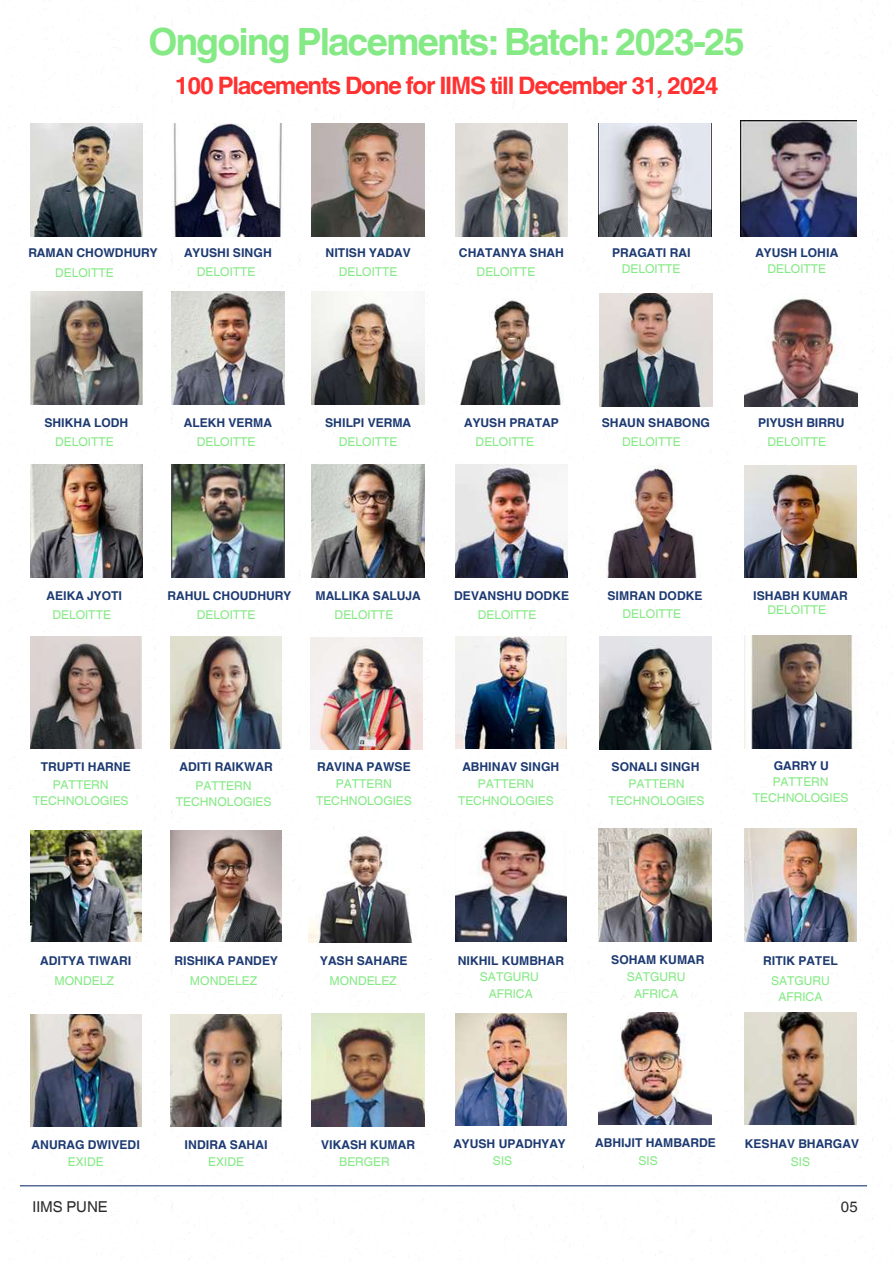
<style>
.page{position:relative;width:894px;height:1264px;background:#fff}
.page>*{position:absolute;margin:0;border:0;box-sizing:border-box;transform-origin:0 0}
.t1{font:700 37.5px "Helvetica World";letter-spacing:-.055em;color:#85ea85}
.t2{font:700 24px "Helvetica World";letter-spacing:-.055em;color:#ff3131}
.t3{font:15px "Helvetica World";color:#2b2b2b}
.t4{font:700 12.15px "Helvetica World";color:#1d3a72}
.t5{font:12.15px/16.8px "Helvetica World";color:#85ea85;text-align:center}
</style>
<div class="page">
<img style="left:15px;top:1px;width:875px;height:1259px">
<hr style="left:20px;top:1185px;width:846px;height:1px;background:#1d3a72">
<img style="left:30px;top:123px;width:113px;height:113px">
<img style="left:171px;top:123px;width:113px;height:113px">
<img style="left:455px;top:123px;width:112px;height:113px">
<img style="left:312px;top:123px;width:112px;height:113px">
<img style="left:30px;top:291px;width:113px;height:113px">
<img style="left:171px;top:291px;width:113px;height:113px">
<img style="left:455px;top:291px;width:112px;height:113px">
<img style="left:312px;top:291px;width:112px;height:113px">
<img style="left:30px;top:464px;width:113px;height:113px">
<img style="left:171px;top:464px;width:113px;height:113px">
<img style="left:455px;top:464px;width:112px;height:113px">
<img style="left:312px;top:464px;width:112px;height:113px">
<img style="left:30px;top:637px;width:111px;height:111px">
<img style="left:170px;top:637px;width:112px;height:111px">
<img style="left:455px;top:637px;width:111px;height:111px">
<img style="left:311px;top:637px;width:111px;height:112px">
<img style="left:30px;top:830px;width:111px;height:111px">
<img style="left:170px;top:830px;width:112px;height:111px">
<img style="left:455px;top:830px;width:111px;height:111px">
<img style="left:308px;top:831px;width:111px;height:111px">
<img style="left:598px;top:124px;width:113px;height:112px">
<img style="left:599px;top:293px;width:113px;height:113px">
<img style="left:598px;top:465px;width:113px;height:113px">
<img style="left:599px;top:637px;width:112px;height:112px">
<img style="left:598px;top:828px;width:113px;height:113px">
<img style="left:740px;top:120px;width:116px;height:116px">
<img style="left:744px;top:293px;width:113px;height:113px">
<img style="left:743px;top:465px;width:113px;height:113px">
<img style="left:744px;top:635px;width:113px;height:113px">
<img style="left:743px;top:828px;width:113px;height:113px">
<img style="left:312px;top:1013px;width:112px;height:113px">
<img style="left:30px;top:1014px;width:111px;height:112px">
<img style="left:170px;top:1014px;width:112px;height:112px">
<img style="left:455px;top:1013px;width:111px;height:111px">
<img style="left:598px;top:1012px;width:113px;height:112px">
<img style="left:743px;top:1012px;width:113px;height:112px">
<h1 class="t1" style="left:148px;top:11px;width:598px">Ongoing Placements: Batch: 2023-25</h1>
<h2 class="t2" style="left:175px;top:66px;width:545px">100 Placements Done for IIMS till December 31, 2024</h2>
<p class="t4" style="left:28px;top:243px;width:131px">RAMAN CHOWDHURY</p>
<p class="t4" style="left:184px;top:243px;width:89px">AYUSHI SINGH</p>
<p class="t4" style="left:325px;top:243px;width:87px">NITISH YADAV</p>
<p class="t4" style="left:459px;top:243px;width:106px">CHATANYA SHAH</p>
<p class="t4" style="left:612px;top:243px;width:80px">PRAGATI RAI</p>
<p class="t4" style="left:755px;top:243px;width:84px">AYUSH LOHIA</p>
<p class="t5" style="left:55px;top:265px;width:60px">DELOITTE</p>
<p class="t5" style="left:197px;top:263px;width:60px">DELOITTE</p>
<p class="t5" style="left:339px;top:263px;width:60px">DELOITTE</p>
<p class="t5" style="left:476px;top:263px;width:60px">DELOITTE</p>
<p class="t5" style="left:621px;top:261px;width:60px">DELOITTE</p>
<p class="t5" style="left:767px;top:261px;width:60px">DELOITTE</p>
<p class="t4" style="left:44px;top:413px;width:86px">SHIKHA LODH</p>
<p class="t4" style="left:184px;top:413px;width:89px">ALEKH VERMA</p>
<p class="t4" style="left:325px;top:413px;width:88px">SHILPI VERMA</p>
<p class="t4" style="left:464px;top:413px;width:96px">AYUSH PRATAP</p>
<p class="t4" style="left:601px;top:413px;width:110px">SHAUN SHABONG</p>
<p class="t4" style="left:757px;top:413px;width:88px">PIYUSH BIRRU</p>
<p class="t5" style="left:55px;top:434px;width:60px">DELOITTE</p>
<p class="t5" style="left:197px;top:433px;width:60px">DELOITTE</p>
<p class="t5" style="left:339px;top:434px;width:60px">DELOITTE</p>
<p class="t5" style="left:475px;top:434px;width:60px">DELOITTE</p>
<p class="t5" style="left:622px;top:433px;width:60px">DELOITTE</p>
<p class="t5" style="left:767px;top:433px;width:60px">DELOITTE</p>
<p class="t4" style="left:47px;top:585px;width:77px">AEIKA JYOTI</p>
<p class="t4" style="left:167px;top:585px;width:125px">RAHUL CHOUDHURY</p>
<p class="t4" style="left:315px;top:585px;width:107px">MALLIKA SALUJA</p>
<p class="t4" style="left:454px;top:585px;width:116px">DEVANSHU DODKE</p>
<p class="t4" style="left:607px;top:585px;width:96px">SIMRAN DODKE</p>
<p class="t5" style="left:52px;top:606px;width:60px">DELOITTE</p>
<p class="t5" style="left:197px;top:606px;width:60px">DELOITTE</p>
<p class="t5" style="left:334px;top:606px;width:60px">DELOITTE</p>
<p class="t5" style="left:477px;top:606px;width:60px">DELOITTE</p>
<p class="t5" style="left:622px;top:605px;width:60px">DELOITTE</p>
<p class="t4" style="left:753px;top:585px;width:96px">ISHABH KUMAR</p>
<p class="t5" style="left:767px;top:601px;width:60px">DELOITTE</p>
<p class="t4" style="left:41px;top:756px;width:91px">TRUPTI HARNE</p>
<p class="t4" style="left:179px;top:756px;width:95px">ADITI RAIKWAR</p>
<p class="t4" style="left:317px;top:756px;width:95px">RAVINA PAWSE</p>
<p class="t4" style="left:462px;top:756px;width:98px">ABHINAV SINGH</p>
<p class="t4" style="left:611px;top:757px;width:89px">SONALI SINGH</p>
<p class="t4" style="left:773px;top:755px;width:57px">GARRY U</p>
<p class="t5" style="left:33px;top:776px;width:97px">PATTERN<br>TECHNOLOGIES</p>
<p class="t5" style="left:608px;top:775px;width:97px">PATTERN<br>TECHNOLOGIES</p>
<p class="t5" style="left:316px;top:775px;width:97px">PATTERN<br>TECHNOLOGIES</p>
<p class="t5" style="left:458px;top:775px;width:97px">PATTERN<br>TECHNOLOGIES</p>
<p class="t5" style="left:176px;top:777px;width:97px">PATTERN<br>TECHNOLOGIES</p>
<p class="t5" style="left:752px;top:773px;width:97px">PATTERN<br>TECHNOLOGIES</p>
<p class="t4" style="left:40px;top:950px;width:93px">ADITYA TIWARI</p>
<p class="t4" style="left:174px;top:950px;width:105px">RISHIKA PANDEY</p>
<p class="t4" style="left:320px;top:950px;width:89px">YASH SAHARE</p>
<p class="t4" style="left:457px;top:950px;width:108px">NIKHIL KUMBHAR</p>
<p class="t4" style="left:611px;top:949px;width:95px">SOHAM KUMAR</p>
<p class="t4" style="left:763px;top:950px;width:76px">RITIK PATEL</p>
<p class="t5" style="left:55px;top:971px;width:61px">MONDELZ</p>
<p class="t5" style="left:190px;top:971px;width:69px">MONDELEZ</p>
<p class="t5" style="left:480px;top:968px;width:60px">SATGURU<br>AFRICA</p>
<p class="t5" style="left:329px;top:971px;width:69px">MONDELEZ</p>
<p class="t5" style="left:626px;top:968px;width:60px">SATGURU<br>AFRICA</p>
<p class="t5" style="left:770px;top:971px;width:60px">SATGURU<br>AFRICA</p>
<p class="t4" style="left:32px;top:1134px;width:110px">ANURAG DWIVEDI</p>
<p class="t4" style="left:185px;top:1134px;width:84px">INDIRA SAHAI</p>
<p class="t5" style="left:68px;top:1153px;width:37px">EXIDE</p>
<p class="t5" style="left:208px;top:1153px;width:37px">EXIDE</p>
<p class="t4" style="left:321px;top:1134px;width:95px">VIKASH KUMAR</p>
<p class="t5" style="left:339px;top:1153px;width:52px">BERGER</p>
<p class="t4" style="left:453px;top:1133px;width:114px">AYUSH UPADHYAY</p>
<p class="t4" style="left:595px;top:1132px;width:122px">ABHIJIT HAMBARDE</p>
<p class="t5" style="left:493px;top:1152px;width:21px">SIS</p>
<p class="t5" style="left:638px;top:1152px;width:21px">SIS</p>
<p class="t4" style="left:744px;top:1133px;width:115px">KESHAV BHARGAV</p>
<p class="t5" style="left:790px;top:1153px;width:21px">SIS</p>
<p class="t3" style="left:32px;top:1197px;width:77px">IIMS PUNE</p>
<p class="t3" style="left:840px;top:1197px;width:18px">05</p>
</div>
